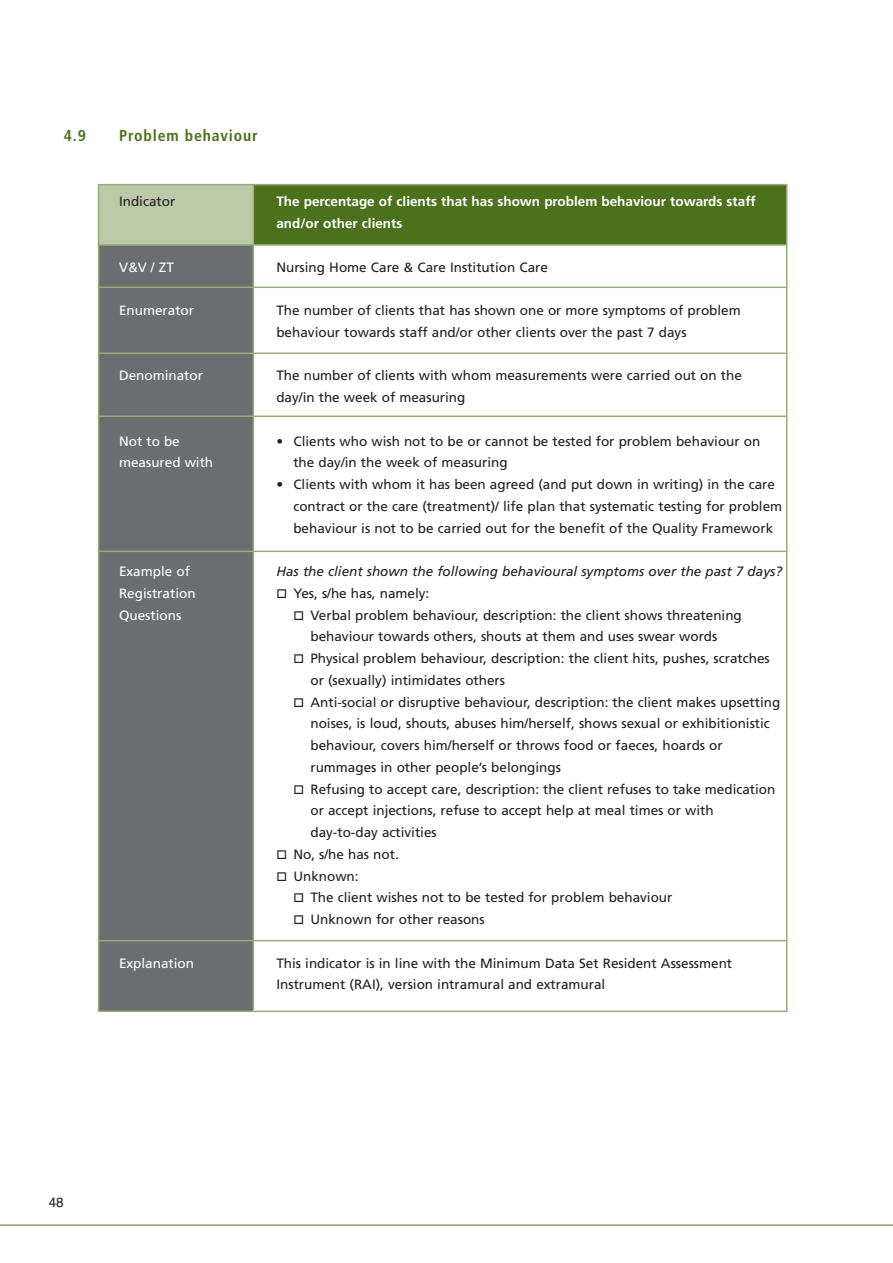
<style>
.page{position:relative;width:893px;height:1263px;background:#fff}
.page>*{position:absolute;margin:0;border:0;box-sizing:border-box;transform-origin:0 0}
.t1{font:700 condensed 15.75px "Frutiger";letter-spacing:.05em;color:#4b711c}
.t2{font:13.5px/21.8px "Frutiger";color:#231f20}
.t3{font:13.5px "Frutiger";color:#fff}
.t4{font:700 13.5px/21.8px "Frutiger";color:#fff}
.t5{font:italic 13.5px "Frutiger";color:#231f20}
.t6{font:13.5px "Helvetica";color:#231f20}
</style>
<div class="page">
<div style="left:99px;top:185px;width:154px;height:826px;background:#6c6d70"></div>
<div style="left:99px;top:185px;width:154px;height:60px;background:#bccaa7"></div>
<div style="left:253px;top:185px;width:534px;height:60px;background:#4b711c"></div>
<hr style="left:253px;top:184px;width:1px;height:826px;background:#99ad79">
<hr style="left:98px;top:244px;width:689px;height:2px;background:#99ad79">
<hr style="left:98px;top:286px;width:689px;height:2px;background:#99ad79">
<hr style="left:0;top:1225px;width:893px;height:1px;background:#4b711c">
<hr style="left:98px;top:416px;width:689px;height:1px;background:#99ad79">
<hr style="left:98px;top:352px;width:689px;height:2px;background:#99ad79">
<hr style="left:98px;top:550px;width:689px;height:2px;background:#99ad79">
<hr style="left:98px;top:940px;width:689px;height:1px;background:#99ad79">
<p class="t1" style="left:64px;top:129px;width:24px">4.9</p>
<p class="t1" style="left:119px;top:129px;width:140px">Problem behaviour</p>
<p class="t2" style="left:119px;top:192px;width:58px">Indicator</p>
<p class="t4" style="left:276px;top:192px;width:481px">The percentage of clients that has shown problem behaviour towards staff and/or other clients</p>
<p class="t3" style="left:119px;top:261px;width:56px">V&amp;V / ZT</p>
<p class="t2" style="left:276px;top:257px;width:273px">Nursing Home Care &amp; Care Institution Care</p>
<p class="t3" style="left:119px;top:305px;width:77px">Enumerator</p>
<p class="t2" style="left:276px;top:300px;width:466px">The number of clients that has shown one or more symptoms of problem behaviour towards staff and/or other clients over the past 7 days</p>
<p class="t3" style="left:119px;top:370px;width:86px">Denominator</p>
<p class="t2" style="left:276px;top:366px;width:467px">The number of clients with whom measurements were carried out on the day/in the week of measuring</p>
<p class="t3" style="left:119px;top:435px;width:62px">Not to be</p>
<p class="t2" style="left:276px;top:431px;width:486px">• Clients who wish not to be or cannot be tested for problem behaviour on</p>
<p class="t3" style="left:119px;top:457px;width:96px">measured with</p>
<p class="t2" style="left:293px;top:453px;width:216px">the day/in the week of measuring</p>
<p class="t2" style="left:293px;top:474px;width:490px;text-indent:-17px">• Clients with whom it has been agreed (and put down in writing) in the care contract or the care (treatment)/ life plan that systematic testing for problem behaviour is not to be carried out for the benefit of the Quality Framework</p>
<p class="t3" style="left:119px;top:566px;width:72px">Example of</p>
<p class="t5" style="left:276px;top:566px;width:507px">Has the client shown the following behavioural symptoms over the past 7 days?</p>
<p class="t3" style="left:119px;top:588px;width:78px">Registration</p>
<p class="t2" style="left:276px;top:583px;width:154px">□ Yes, s/he has, namely:</p>
<p class="t3" style="left:119px;top:609px;width:64px">Questions</p>
<p class="t2" style="left:293px;top:605px;width:450px;text-align:center">□ Verbal problem behaviour, description: the client shows threatening behaviour towards others, shouts at them and uses swear words</p>
<p class="t2" style="left:310px;top:648px;width:461px;text-indent:-17px">□ Physical problem behaviour, description: the client hits, pushes, scratches or (sexually) intimidates others</p>
<p class="t2" style="left:310px;top:692px;width:471px;text-indent:-17px">□ Anti-social or disruptive behaviour, description: the client makes upsetting noises, is loud, shouts, abuses him/herself, shows sexual or exhibitionistic behaviour, covers him/herself or throws food or faeces, hoards or rummages in other people’s belongings</p>
<p class="t2" style="left:310px;top:779px;width:467px;text-indent:-17px">□ Refusing to accept care, description: the client refuses to take medication or accept injections, refuse to accept help at meal times or with day-to-day activities</p>
<p class="t2" style="left:276px;top:844px;width:124px">□ No, s/he has not.</p>
<p class="t2" style="left:276px;top:866px;width:84px">□ Unknown:</p>
<p class="t2" style="left:293px;top:888px;width:380px">□ The client wishes not to be tested for problem behaviour</p>
<p class="t2" style="left:293px;top:909px;width:193px">□ Unknown for other reasons</p>
<p class="t3" style="left:119px;top:957px;width:77px">Explanation</p>
<p class="t2" style="left:276px;top:953px;width:457px">This indicator is in line with the Minimum Data Set Resident Assessment<br>Instrument (RAI), version intramural and extramural</p>
<p class="t6" style="left:49px;top:1197px;width:17px">48</p>
</div>
